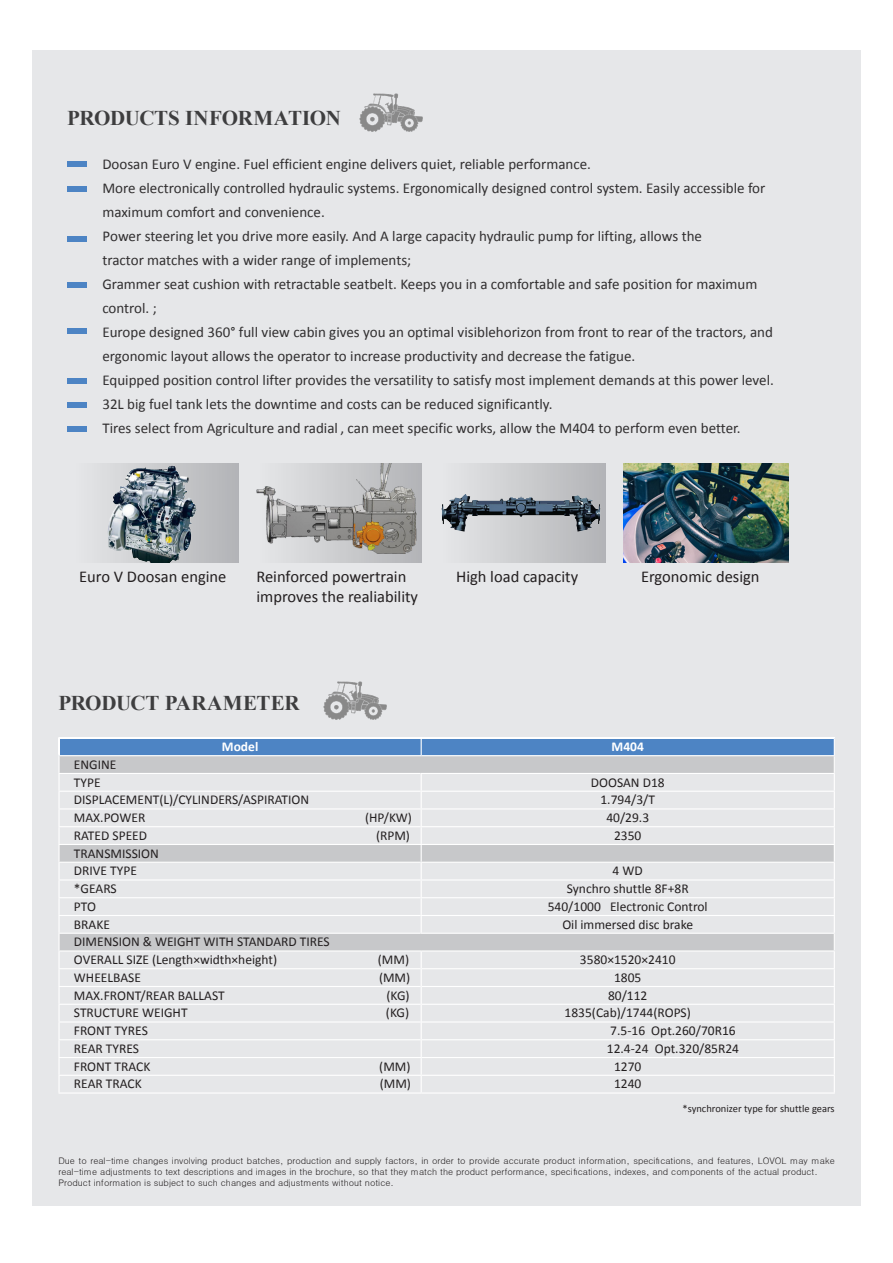
<style>
.page{position:relative;width:893px;height:1263px;background:#fff}
.page>*{position:absolute;margin:0;border:0;box-sizing:border-box;transform-origin:0 0}
.大标题-纸色{font:700 21px "Times New Roman";letter-spacing:-.015em;color:#3e3e3f}
.t1{font:16.5px/19.8px "Calibri";color:#231f20}
.t2{font:15px/24px "Calibri";color:#312f30}
.t3{font:13.5px "Calibri";color:#231f20}
.t4{font:700 13.5px "Calibri";color:#fff}
.t5{font:10.5px "Calibri";color:#231f20}
.t6{font:9px/10.8px "Dotum";color:#231f20}
</style>
<div class="page">
<div style="left:32px;top:50px;width:829px;height:1155px;background:#e6e7e9"></div>
<div style="left:197px;top:464px;width:41px;height:98px;background:#b9babd"></div>
<img style="left:107px;top:464px;width:90px;height:98px">
<div style="left:256px;top:464px;width:166px;height:98px;background:linear-gradient(to right,#e6e7e9,#b3b4b7)"></div>
<img style="left:256px;top:464px;width:163px;height:91px">
<img style="left:441px;top:464px;width:164px;height:98px">
<img style="left:623px;top:464px;width:166px;height:98px">
<div style="left:67px;top:161px;width:20px;height:6px;background:#4d84c4"></div>
<div style="left:67px;top:186px;width:20px;height:6px;background:#4d84c4"></div>
<div style="left:67px;top:236px;width:20px;height:5px;background:#4d84c4"></div>
<div style="left:67px;top:282px;width:20px;height:6px;background:#4d84c4"></div>
<div style="left:67px;top:328px;width:20px;height:6px;background:#4d84c4"></div>
<div style="left:67px;top:378px;width:20px;height:6px;background:#4d84c4"></div>
<div style="left:67px;top:402px;width:20px;height:6px;background:#4d84c4"></div>
<div style="left:67px;top:426px;width:20px;height:6px;background:#4d84c4"></div>
<img style="left:359px;top:93px;width:64px;height:39px">
<svg style="left:58px;top:737px;width:777px;height:355px"></svg>
<hr style="left:58px;top:1057px;width:363px;height:1px;background:#fff">
<hr style="left:58px;top:1092px;width:364px;height:1px;background:#fff">
<hr style="left:421px;top:1057px;width:414px;height:1px;background:#fff">
<hr style="left:422px;top:1092px;width:413px;height:1px;background:#fff">
<img style="left:323px;top:681px;width:64px;height:39px">
<p class="大标题-纸色" style="left:67px;top:104px;width:275px">PRODUCTS INFORMATION</p>
<p class="t2" style="left:102px;top:152px;width:490px">Doosan Euro V engine. Fuel efficient engine delivers quiet, reliable performance.</p>
<p class="t2" style="left:102px;top:176px;width:664px">More electronically controlled hydraulic systems. Ergonomically designed control system. Easily accessible for maximum comfort and convenience.</p>
<p class="t2" style="left:102px;top:224px;width:601px">Power steering let you drive more easily. And A large capacity hydraulic pump for lifting, allows the tractor matches with a wider range of implements;</p>
<p class="t2" style="left:102px;top:272px;width:656px">Grammer seat cushion with retractable seatbelt. Keeps you in a comfortable and safe position for maximum control. ;</p>
<p class="t2" style="left:102px;top:320px;width:672px">Europe designed 360° full view cabin gives you an optimal visiblehorizon from front to rear of the tractors, and ergonomic layout allows the operator to increase productivity and decrease the fatigue.</p>
<p class="t2" style="left:102px;top:368px;width:673px">Equipped position control lifter provides the versatility to satisfy most implement demands at this power level.</p>
<p class="t2" style="left:102px;top:392px;width:452px">32L big fuel tank lets the downtime and costs can be reduced significantly.</p>
<p class="t2" style="left:102px;top:416px;width:640px">Tires select from Agriculture and radial , can meet specific works, allow the M404 to perform even better.</p>
<p class="t1" style="left:79px;top:567px;width:149px">Euro V Doosan engine</p>
<p class="t1" style="left:256px;top:567px;width:163px">Reinforced powertrain improves the realiability</p>
<p class="t1" style="left:456px;top:567px;width:124px">High load capacity</p>
<p class="t1" style="left:641px;top:567px;width:120px">Ergonomic design</p>
<p class="大标题-纸色" style="left:58px;top:688px;width:243px">PRODUCT PARAMETER</p>
<p class="t4" style="left:222px;top:738px;width:38px">Model</p>
<p class="t4" style="left:612px;top:738px;width:34px">M404</p>
<p class="t3" style="left:74px;top:756px;width:44px">ENGINE</p>
<p class="t3" style="left:74px;top:773px;width:28px">TYPE</p>
<p class="t3" style="left:591px;top:773px;width:75px">DOOSAN D18</p>
<p class="t3" style="left:74px;top:791px;width:237px">DISPLACEMENT(L)/CYLINDERS/ASPIRATION</p>
<p class="t3" style="left:600px;top:791px;width:56px">1.794/3/T</p>
<p class="t3" style="left:74px;top:809px;width:73px">MAX.POWER</p>
<p class="t3" style="left:365px;top:809px;width:48px">(HP/KW)</p>
<p class="t3" style="left:606px;top:809px;width:44px">40/29.3</p>
<p class="t3" style="left:74px;top:827px;width:75px">RATED SPEED</p>
<p class="t3" style="left:376px;top:827px;width:36px">(RPM)</p>
<p class="t3" style="left:614px;top:827px;width:29px">2350</p>
<p class="t3" style="left:74px;top:844px;width:87px">TRANSMISSION</p>
<p class="t3" style="left:74px;top:862px;width:65px">DRIVE TYPE</p>
<p class="t3" style="left:613px;top:862px;width:32px">4 WD</p>
<p class="t3" style="left:74px;top:880px;width:44px">*GEARS</p>
<p class="t3" style="left:567px;top:880px;width:123px">Synchro shuttle 8F+8R</p>
<p class="t3" style="left:74px;top:898px;width:24px">PTO</p>
<p class="t3" style="left:548px;top:898px;width:161px">540/1000 Electronic Control</p>
<p class="t3" style="left:74px;top:916px;width:38px">BRAKE</p>
<p class="t3" style="left:562px;top:916px;width:132px">Oil immersed disc brake</p>
<p class="t3" style="left:74px;top:933px;width:257px">DIMENSION &amp; WEIGHT WITH STANDARD TIRES</p>
<p class="t3" style="left:74px;top:951px;width:205px">OVERALL SIZE (Length×width×height)</p>
<p class="t3" style="left:378px;top:951px;width:33px">(MM)</p>
<p class="t3" style="left:580px;top:951px;width:97px">3580×1520×2410</p>
<p class="t3" style="left:74px;top:969px;width:69px">WHEELBASE</p>
<p class="t3" style="left:379px;top:969px;width:33px">(MM)</p>
<p class="t3" style="left:614px;top:969px;width:29px">1805</p>
<p class="t3" style="left:74px;top:987px;width:152px">MAX.FRONT/REAR BALLAST</p>
<p class="t3" style="left:386px;top:987px;width:25px">(KG)</p>
<p class="t3" style="left:608px;top:987px;width:41px">80/112</p>
<p class="t3" style="left:74px;top:1004px;width:115px">STRUCTURE WEIGHT</p>
<p class="t3" style="left:386px;top:1004px;width:25px">(KG)</p>
<p class="t3" style="left:565px;top:1004px;width:128px">1835(Cab)/1744(ROPS)</p>
<p class="t3" style="left:74px;top:1022px;width:75px">FRONT TYRES</p>
<p class="t3" style="left:610px;top:1022px;width:127px">7.5-16 Opt.260/70R16</p>
<p class="t3" style="left:74px;top:1040px;width:67px">REAR TYRES</p>
<p class="t3" style="left:607px;top:1040px;width:134px">12.4-24 Opt.320/85R24</p>
<p class="t3" style="left:74px;top:1058px;width:78px">FRONT TRACK</p>
<p class="t3" style="left:379px;top:1058px;width:33px">(MM)</p>
<p class="t3" style="left:614px;top:1058px;width:29px">1270</p>
<p class="t3" style="left:74px;top:1075px;width:69px">REAR TRACK</p>
<p class="t3" style="left:380px;top:1075px;width:33px">(MM)</p>
<p class="t3" style="left:614px;top:1075px;width:29px">1240</p>
<p class="t5" style="left:682px;top:1102px;width:154px">*synchronizer type for shuttle gears</p>
<p class="t6" style="left:58px;top:1156px;width:778px">Due to real-time changes involving product batches, production and supply factors, in order to provide accurate product information, specifications, and features, LOVOL may make real-time adjustments to text descriptions and images in the brochure, so that they match the product performance, specifications, indexes, and components of the actual product.</p>
<p class="t6" style="left:58px;top:1177px;width:337px">Product information is subject to such changes and adjustments without notice.</p>
</div>
